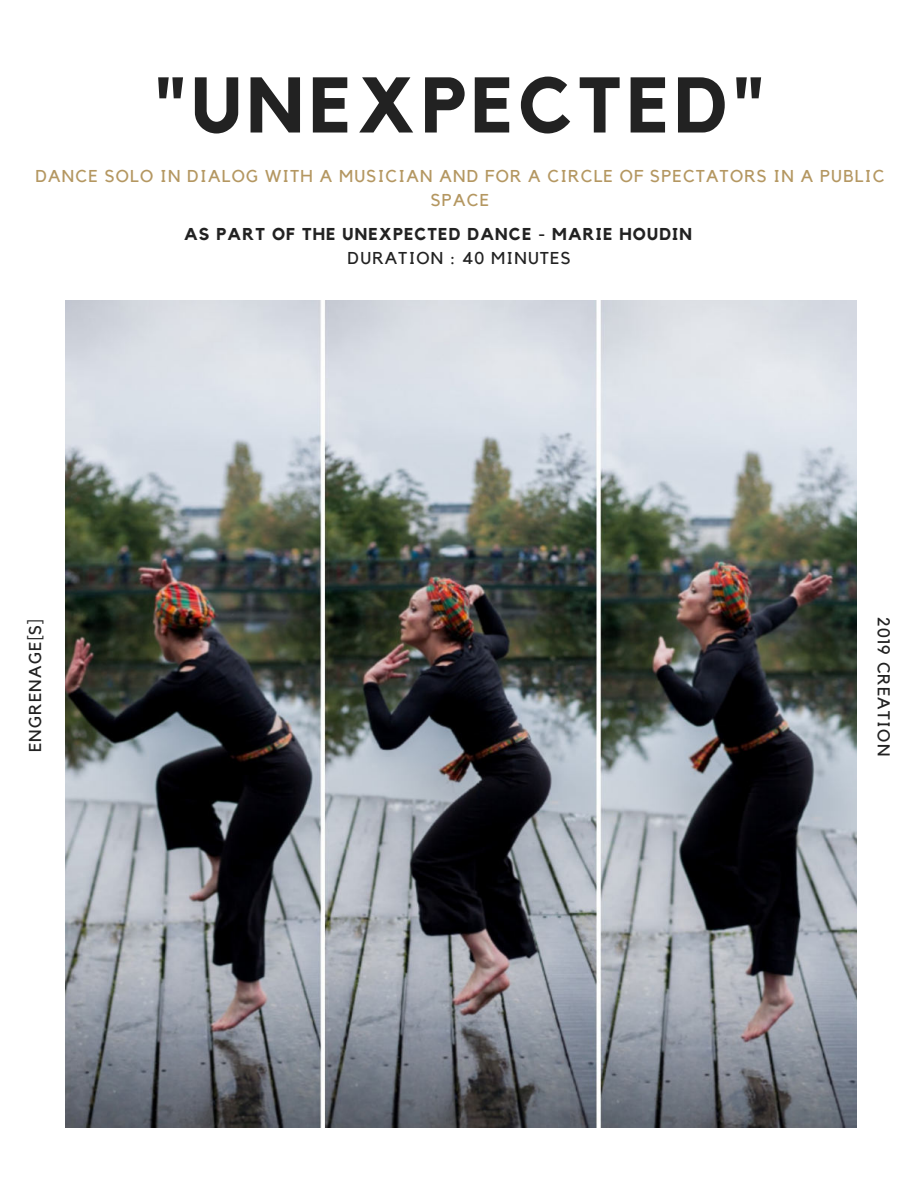
<style>
.page{position:relative;width:918px;height:1188px;background:#fff}
.page>*{position:absolute;margin:0;border:0;box-sizing:border-box;transform-origin:0 0}
.t1{font:700 77.85px "Kollektif";letter-spacing:.07em;color:#222}
.t2{font:17.1px/23.7px "Kollektif";letter-spacing:.07em;color:#b49761;text-align:center}
.t3{font:17.1px "Kollektif";letter-spacing:.07em;color:#222}
.t4{font:700 17.1px "Kollektif";letter-spacing:.07em;color:#222}
</style>
<div class="page">
<img style="left:65px;top:301px;width:791px;height:827px">
<h1 class="t1" style="left:155px;top:60px;width:611px">"UNEXPECTED"</h1>
<p class="t2" style="left:35px;top:164px;width:850px">DANCE SOLO IN DIALOG WITH A MUSICIAN AND FOR A CIRCLE OF SPECTATORS IN A PUBLIC<br>SPACE</p>
<p class="t4" style="left:184px;top:224px;width:509px">AS PART OF THE UNEXPECTED DANCE - MARIE HOUDIN</p>
<p class="t3" style="left:25px;top:752px;width:135px;rotate:-90deg">ENGRENAGE[S]</p>
<p class="t3" style="left:348px;top:248px;width:225px">DURATION : 40 MINUTES</p>
<p class="t3" style="left:894px;top:617px;width:140px;rotate:90deg">2019 CREATION</p>
</div>
